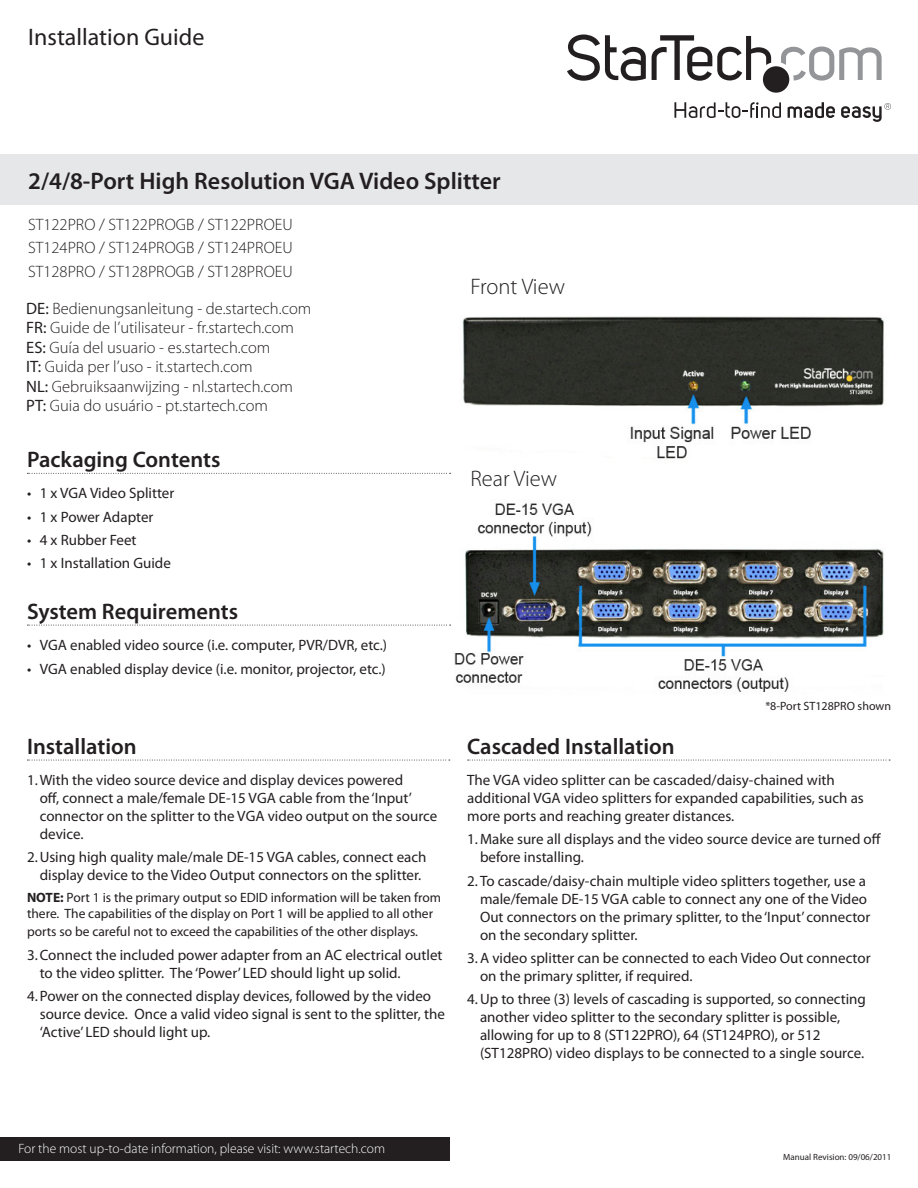
<style>
.page{position:relative;width:918px;height:1188px;background:#fff}
.page>*{position:absolute;margin:0;border:0;box-sizing:border-box;transform-origin:0 0}
.t1{font:600 24px "Myriad Pro";color:#231f20}
.Installation_Guide{font:24px "Myriad Pro";color:#231f20}
.t2{font:600 22.5px "Myriad Pro";color:#231f20}
.t3{font:300 22.5px "Myriad Pro";color:#231f20}
.Manual_Title{font:300 16.5px "Myriad Pro";color:#231f20}
.Number_List{font:15px/18px "Myriad Pro";color:#231f20}
.Bullet_List{font:15px "Myriad Pro";color:#231f20}
.Text{font:15px/18px "Myriad Pro";color:#231f20}
.Text-2{font:13.5px/16.2px "Myriad Pro";color:#231f20}
.Text-3{font:300 13.5px "Myriad Pro";color:#fff}
.t4{font:12px "Myriad Pro";color:#231f20}
.Text-4{font:9px "Myriad Pro";color:#231f20}
.s1{font-weight:400}
.s2{font-weight:700}
</style>
<div class="page">
<div style="left:0;top:154px;width:918px;height:51px;background:#e6e7e9"></div>
<svg style="left:27px;top:473px;width:424px;height:1px"></svg>
<svg style="left:27px;top:625px;width:424px;height:1px"></svg>
<svg style="left:27px;top:760px;width:423px;height:1px"></svg>
<svg style="left:468px;top:760px;width:422px;height:1px"></svg>
<img style="left:462px;top:316px;width:422px;height:143px">
<img style="left:454px;top:503px;width:430px;height:189px">
<svg style="left:781px;top:46px;width:101px;height:35px"></svg>
<svg style="left:841px;top:103px;width:50px;height:19px"></svg>
<svg style="left:788px;top:102px;width:47px;height:17px"></svg>
<svg style="left:674px;top:102px;width:107px;height:16px"></svg>
<svg style="left:567px;top:34px;width:79px;height:47px"></svg>
<svg style="left:652px;top:35px;width:119px;height:46px"></svg>
<div style="left:763px;top:66px;width:26px;height:27px;background:#231f20;border-radius:50%"></div>
<div style="left:0;top:1138px;width:450px;height:23px;background:#231f20"></div>
<p class="Installation_Guide" style="left:28px;top:22px;width:178px">Installation Guide</p>
<p class="t1" style="left:28px;top:166px;width:474px">2/4/8-Port High Resolution VGA Video Splitter</p>
<p class="Manual_Title" style="left:28px;top:215px;width:266px">ST122PRO / ST122PROGB / ST122PROEU</p>
<p class="Manual_Title" style="left:28px;top:238px;width:266px">ST124PRO / ST124PROGB / ST124PROEU</p>
<p class="Manual_Title" style="left:28px;top:261px;width:266px">ST128PRO / ST128PROGB / ST128PROEU</p>
<p class="Manual_Title" style="left:26px;top:298px;width:287px"><span class="s1">DE:</span> Bedienungsanleitung - de.startech.com</p>
<p class="Manual_Title" style="left:26px;top:318px;width:269px"><span class="s1">FR:</span> Guide de l’utilisateur - fr.startech.com</p>
<p class="Manual_Title" style="left:26px;top:337px;width:246px"><span class="s1">ES:</span> Guía del usuario - es.startech.com</p>
<p class="Manual_Title" style="left:26px;top:357px;width:228px"><span class="s1">IT:</span> Guida per l’uso - it.startech.com</p>
<p class="Manual_Title" style="left:26px;top:376px;width:268px"><span class="s1">NL:</span> Gebruiksaanwijzing - nl.startech.com</p>
<p class="Manual_Title" style="left:26px;top:396px;width:243px"><span class="s1">PT:</span> Guia do usuário - pt.startech.com</p>
<h1 class="t2" style="left:27px;top:445px;width:195px">Packaging Contents</h1>
<p class="Bullet_List" style="left:27px;top:484px;width:149px">• 1 x VGA Video Splitter</p>
<p class="Bullet_List" style="left:27px;top:507px;width:128px">• 1 x Power Adapter</p>
<p class="Bullet_List" style="left:27px;top:531px;width:111px">• 4 x Rubber Feet</p>
<p class="Bullet_List" style="left:27px;top:554px;width:145px">• 1 x Installation Guide</p>
<h1 class="t2" style="left:27px;top:597px;width:213px">System Requirements</h1>
<p class="Bullet_List" style="left:27px;top:636px;width:362px">• VGA enabled video source (i.e. computer, PVR/DVR, etc.)</p>
<p class="Bullet_List" style="left:27px;top:659px;width:360px">• VGA enabled display device (i.e. monitor, projector, etc.)</p>
<h2 class="t3" style="left:471px;top:273px;width:96px">Front View</h2>
<h2 class="t3" style="left:471px;top:465px;width:88px">Rear View</h2>
<p class="t4" style="left:765px;top:699px;width:127px">*8-Port ST128PRO shown</p>
<h1 class="t2" style="left:27px;top:732px;width:111px">Installation</h1>
<p class="Number_List" style="left:40px;top:771px;width:399px;text-indent:-13px">1. With the video source device and display devices powered<br>off, connect a male/female DE-15 VGA cable from the ‘Input’ connector on the splitter to the VGA video output on the source device.</p>
<p class="Number_List" style="left:27px;top:848px;width:401px;text-align:center">2. Using high quality male/male DE-15 VGA cables, connect each display device to the Video Output connectors on the splitter.</p>
<p class="Text-2" style="left:27px;top:889px;width:416px"><span class="s2">NOTE:</span> Port 1 is the primary output so EDID information will be taken from there. The capabilities of the display on Port 1 will be applied to all other</p>
<p class="Text-2" style="left:27px;top:923px;width:393px">ports so be careful not to exceed the capabilities of the other displays.</p>
<p class="Number_List" style="left:40px;top:945px;width:404px;text-indent:-13px">3. Connect the included power adapter from an AC electrical outlet to the video splitter. The ‘Power’ LED should light up solid.</p>
<p class="Number_List" style="left:40px;top:987px;width:407px;text-indent:-13px">4. Power on the connected display devices, followed by the video source device. Once a valid video signal is sent to the splitter, the ‘Active’ LED should light up.</p>
<h1 class="t2" style="left:467px;top:732px;width:209px">Cascaded Installation</h1>
<p class="Text" style="left:467px;top:771px;width:398px">The VGA video splitter can be cascaded/daisy-chained with additional VGA video splitters for expanded capabilities, such as more ports and reaching greater distances.</p>
<p class="Number_List" style="left:480px;top:830px;width:403px;text-indent:-13px">1. Make sure all displays and the video source device are turned off before installing.</p>
<p class="Number_List" style="left:480px;top:872px;width:392px;text-indent:-13px">2. To cascade/daisy-chain multiple video splitters together, use a male/female DE-15 VGA cable to connect any one of the Video Out connectors on the primary splitter, to the ‘Input’ connector on the secondary splitter.</p>
<p class="Number_List" style="left:480px;top:949px;width:392px;text-indent:-13px">3. A video splitter can be connected to each Video Out connector on the primary splitter, if required.</p>
<p class="Number_List" style="left:480px;top:990px;width:388px;text-indent:-13px">4. Up to three (3) levels of cascading is supported, so connecting another video splitter to the secondary splitter is possible, allowing for up to 8 (ST122PRO), 64 (ST124PRO), or 512 (ST128PRO) video displays to be connected to a single source.</p>
<p class="Text-3" style="left:18px;top:1141px;width:368px">For the most up-to-date information, please visit: www.startech.com</p>
<p class="Text-4" style="left:783px;top:1151px;width:110px">Manual Revision: 09/06/2011</p>
</div>
